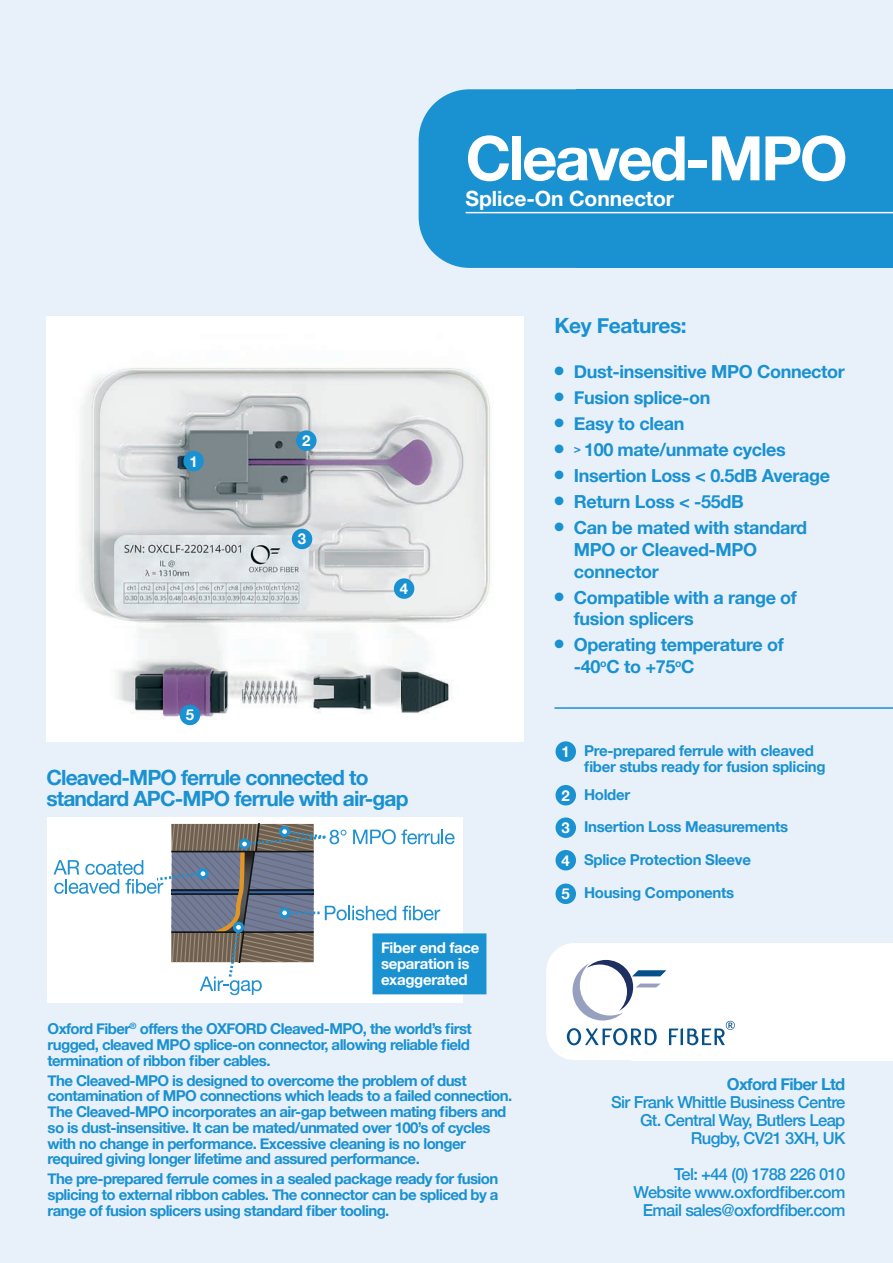
<style>
.page{position:relative;width:893px;height:1263px;background:#e8f1f9}
.page>*{position:absolute;margin:0;border:0;box-sizing:border-box;transform-origin:0 0}
.t1{font:700 61.5px "Helvetica Neue";letter-spacing:-.04em;color:#fff}
.t2{font:700 21px/21px "Helvetica Neue";letter-spacing:-.04em;color:#1a91d1}
.t3{font:700 21px "Helvetica Neue";letter-spacing:-.005em;color:#fff}
.t4{font:700 21px "Helvetica Neue";letter-spacing:-.02em;color:#1a91d1}
.t5{font:700 18px/21.8px "Helvetica Neue";letter-spacing:-.02em;color:#1a91d1}
.t6{font:500 16.5px "Helvetica Neue";letter-spacing:-.04em;color:#1a91d1}
.t7{font:700 16.5px "Helvetica Neue";letter-spacing:-.04em;color:#1a91d1}
.t8{font:700 15px/15.8px "Helvetica Neue";letter-spacing:-.04em;color:#1a91d1}
.t9{font:700 15px/15.8px "Helvetica Neue";letter-spacing:-.02em;color:#1a91d1}
.t10{font:700 15px/15.8px "Helvetica Neue";letter-spacing:-.02em;color:#fff}
</style>
<div class="page">
<div style="left:546px;top:943px;width:183px;height:117px;background:#fff;border-radius:28px"></div>
<div style="left:631px;top:943px;width:262px;height:117px;background:#fff"></div>
<svg style="left:567px;top:960px;width:168px;height:86px"></svg>
<div style="left:577px;top:89px;width:316px;height:179px;background:#1a91d1"></div>
<div style="left:419px;top:89px;width:282px;height:179px;background:#1a91d1;border-radius:51px"></div>
<hr style="left:466px;top:212px;width:427px;height:1px;background:#fff">
<img style="left:46px;top:316px;width:477px;height:425px">
<hr style="left:554px;top:707px;width:339px;height:2px;background:#1a91d1">
<div style="left:48px;top:817px;width:415px;height:184px;background:#fff"></div>
<svg style="left:53px;top:824px;width:402px;height:171px"></svg>
<div style="left:372px;top:933px;width:114px;height:61px;background:#1a91d1;border:2px solid #1a91d1"></div>
<div style="left:555px;top:883px;width:21px;height:21px;background:#1a91d1;border-radius:50%"></div>
<div style="left:292px;top:529px;width:20px;height:20px;background:#1a91d1;border-radius:50%"></div>
<div style="left:296px;top:430px;width:21px;height:21px;background:#1a91d1;border-radius:50%"></div>
<div style="left:183px;top:451px;width:21px;height:20px;background:#1a91d1;border-radius:50%"></div>
<div style="left:394px;top:578px;width:20px;height:21px;background:#1a91d1;border-radius:50%"></div>
<div style="left:555px;top:741px;width:21px;height:21px;background:#1a91d1;border-radius:50%"></div>
<div style="left:555px;top:785px;width:21px;height:20px;background:#1a91d1;border-radius:50%"></div>
<div style="left:555px;top:817px;width:21px;height:21px;background:#1a91d1;border-radius:50%"></div>
<div style="left:555px;top:850px;width:21px;height:20px;background:#1a91d1;border-radius:50%"></div>
<div style="left:180px;top:705px;width:20px;height:20px;background:#1a91d1;border-radius:50%"></div>
<p class="t10" style="left:189px;top:454px;width:10px">1</p>
<p class="t10" style="left:186px;top:707px;width:10px">5</p>
<p class="t10" style="left:302px;top:433px;width:10px">2</p>
<p class="t10" style="left:298px;top:532px;width:10px">3</p>
<p class="t10" style="left:400px;top:581px;width:10px">4</p>
<p class="t2" style="left:46px;top:767px;width:364px">Cleaved-MPO ferrule connected to standard APC-MPO ferrule with air-gap</p>
<p class="t1" style="left:466px;top:110px;width:383px">Cleaved-MPO</p>
<p class="t3" style="left:466px;top:182px;width:210px">Splice-On Connector</p>
<p class="t4" style="left:554px;top:309px;width:134px">Key Features:</p>
<p class="t5" style="left:554px;top:361px;width:292px">● Dust-insensitive MPO Connector</p>
<p class="t5" style="left:554px;top:387px;width:158px">● Fusion splice-on</p>
<p class="t5" style="left:554px;top:413px;width:131px">● Easy to clean</p>
<p class="t5" style="left:554px;top:439px;width:233px">● <sup>&gt;</sup> 100 mate/unmate cycles</p>
<p class="t5" style="left:554px;top:465px;width:277px">● Insertion Loss &lt; 0.5dB Average</p>
<p class="t5" style="left:554px;top:491px;width:191px">● Return Loss &lt; -55dB</p>
<p class="t5" style="left:574px;top:517px;width:235px;text-indent:-19px">● Can be mated with standard<br>MPO or Cleaved-MPO connector</p>
<p class="t5" style="left:574px;top:587px;width:224px;text-indent:-19px">● Compatible with a range of fusion splicers</p>
<p class="t5" style="left:574px;top:635px;width:211px;text-indent:-19px">● Operating temperature of -40<sup>o</sup>C to +75<sup>o</sup>C</p>
<p class="t10" style="left:562px;top:744px;width:10px">1</p>
<p class="t10" style="left:562px;top:788px;width:10px">2</p>
<p class="t10" style="left:562px;top:820px;width:10px">3</p>
<p class="t10" style="left:562px;top:853px;width:10px">4</p>
<p class="t10" style="left:562px;top:886px;width:10px">5</p>
<p class="t9" style="left:584px;top:743px;width:243px">Pre-prepared ferrule with cleaved fiber stubs ready for fusion splicing</p>
<p class="t8" style="left:584px;top:787px;width:48px">Holder</p>
<p class="t9" style="left:584px;top:819px;width:206px">Insertion Loss Measurements</p>
<p class="t9" style="left:584px;top:852px;width:168px">Splice Protection Sleeve</p>
<p class="t9" style="left:584px;top:885px;width:152px">Housing Components</p>
<p class="t10" style="left:381px;top:940px;width:100px">Fiber end face separation is exaggerated</p>
<p class="t8" style="left:48px;top:1021px;width:426px">Oxford Fiber<sup>®</sup> offers the OXFORD Cleaved-MPO, the world’s first rugged, cleaved MPO splice-on connector, allowing reliable field termination of ribbon fiber cables.</p>
<p class="t8" style="left:48px;top:1073px;width:466px">The Cleaved-MPO is designed to overcome the problem of dust contamination of MPO connections which leads to a failed connection.<br>The Cleaved-MPO incorporates an air-gap between mating fibers and so is dust-insensitive. It can be mated/unmated over 100’s of cycles with no change in performance. Excessive cleaning is no longer required giving longer lifetime and assured performance.</p>
<p class="t8" style="left:48px;top:1171px;width:452px;text-align:justify">The pre-prepared ferrule comes in a sealed package ready for fusion splicing to external ribbon cables. The connector can be spliced by a range of fusion splicers using standard fiber tooling.</p>
<p class="t7" style="left:727px;top:1071px;width:120px">Oxford Fiber Ltd</p>
<p class="t6" style="left:611px;top:1088px;width:236px">Sir Frank Whittle Business Centre</p>
<p class="t6" style="left:640px;top:1106px;width:207px">Gt. Central Way, Butlers Leap</p>
<p class="t6" style="left:691px;top:1124px;width:156px">Rugby, CV21 3XH, UK</p>
<p class="t6" style="left:674px;top:1160px;width:173px">Tel: +44 (0) 1788 226 010</p>
<p class="t6" style="left:633px;top:1179px;width:213px">Website www.oxfordfiber.com</p>
<p class="t6" style="left:643px;top:1197px;width:204px">Email sales@oxfordfiber.com</p>
</div>
